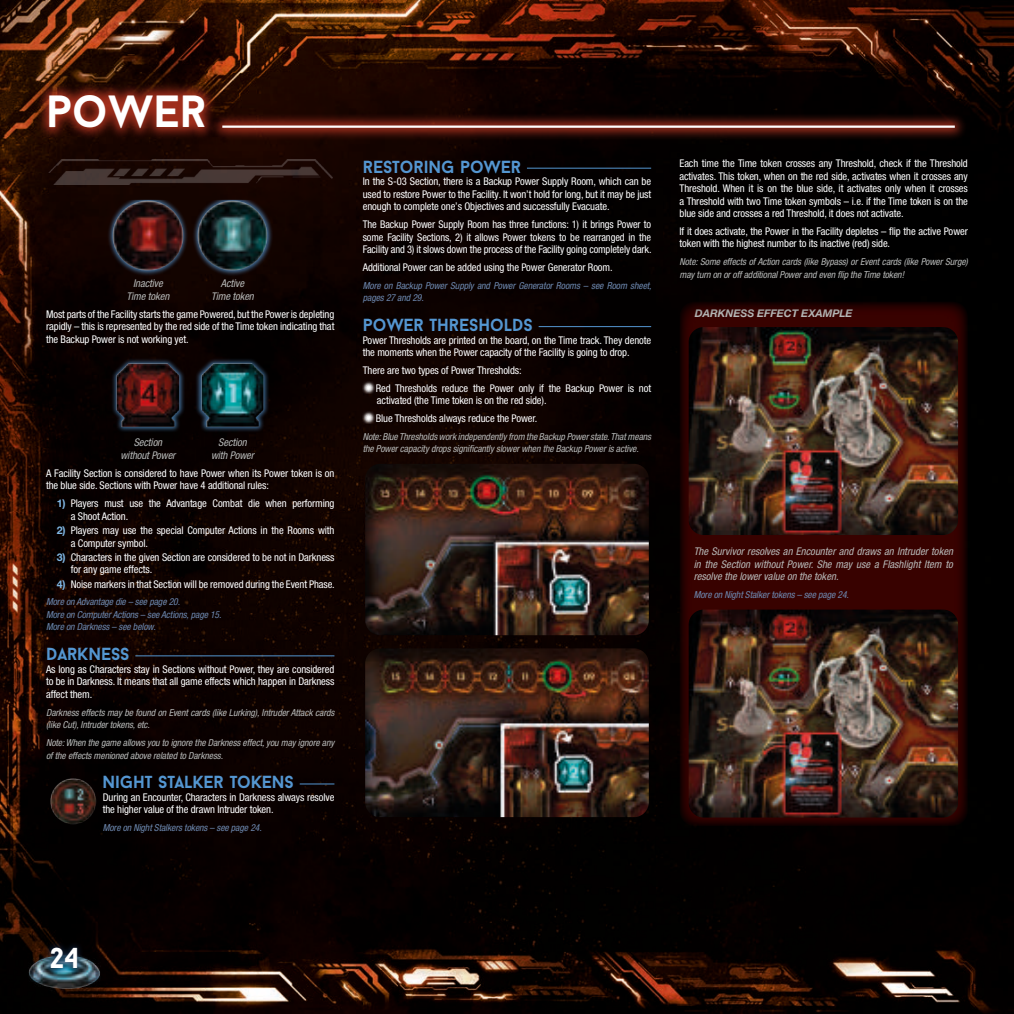
<style>
.page{position:relative;width:1014px;height:1014px;background:#fff}
.page>*{position:absolute;margin:0;border:0;box-sizing:border-box;transform-origin:0 0}
.t1{font:700 45px "Baron Neue";color:#fff}
.t2{font:700 28.75px "Baron Neue";color:#fff}
.t3{font:700 17.5px "Baron Neue";letter-spacing:-.01em;color:#5496d1}
.t4{font:condensed 10.62px/12.5px "Helvetica Neue LT Pro";letter-spacing:-.01em;color:#fff}
.t5{font:italic condensed 10.62px/12.5px "Helvetica Neue LT Pro";letter-spacing:-.01em;color:#b6b8b7;text-align:center}
.t6{font:italic 700 10.62px "Helvetica Neue LT Pro";color:#b6b8b7}
.t7{font:italic condensed 9.62px/12.5px "Helvetica Neue LT Pro";letter-spacing:-.01em;color:#b6b8b7}
.t8{font:italic condensed 9.62px/12.5px "Helvetica Neue LT Pro";letter-spacing:-.01em;color:#6c87ae}
.s1{font-weight:700;font-stretch:normal;color:#80b7e4}
</style>
<div class="page">
<img style="left:0;top:0;width:1013px;height:1013px">
<img style="left:28px;top:943px;width:72px;height:54px">
<div style="left:44px;top:940px;width:40px;height:35px;background:#112748;opacity:.75"></div>
<div style="left:36px;top:82px;width:931px;height:59px;background:#cf3d26;opacity:.75"></div>
<hr style="left:222px;top:125px;width:732px;height:3px;background:#fff">
<hr style="left:135px;top:655px;width:199px;height:1px;background:#5496d1">
<hr style="left:300px;top:783px;width:34px;height:1px;background:#5496d1">
<img style="left:48px;top:159px;width:284px;height:25px">
<div style="left:191px;top:200px;width:82px;height:77px;background:#5496d1;opacity:.75"></div>
<img style="left:196px;top:200px;width:73px;height:72px">
<div style="left:107px;top:200px;width:82px;height:77px;background:#5496d1;opacity:.75"></div>
<img style="left:112px;top:200px;width:72px;height:72px">
<div style="left:195px;top:357px;width:74px;height:75px;background:#030204"></div>
<img style="left:196px;top:359px;width:73px;height:72px">
<div style="left:111px;top:357px;width:74px;height:75px;background:#0a0303"></div>
<img style="left:113px;top:359px;width:71px;height:72px">
<img style="left:46px;top:774px;width:53px;height:53px">
<hr style="left:527px;top:168px;width:124px;height:1px;background:#5496d1">
<hr style="left:538px;top:326px;width:113px;height:1px;background:#5496d1">
<svg style="left:363px;top:381px;width:12px;height:12px"></svg>
<svg style="left:363px;top:412px;width:12px;height:12px"></svg>
<img style="left:365px;top:464px;width:283px;height:171px">
<img style="left:365px;top:648px;width:283px;height:169px">
<svg style="left:679px;top:301px;width:288px;height:525px;background:#2f0100"></svg>
<img style="left:688px;top:327px;width:270px;height:208px">
<img style="left:688px;top:609px;width:270px;height:208px">
<h1 class="t1" style="left:46px;top:83px;width:162px">POWER</h1>
<p class="t5" style="left:127px;top:277px;width:44px">Inactive<br>Time token</p>
<p class="t5" style="left:211px;top:277px;width:44px">Active<br>Time token</p>
<p class="t4" style="left:46px;top:307px;width:290px;text-align:justify">Most parts of the Facility starts the game Powered, but the Power is depleting rapidly – this is represented by the red side of the Time token indicating that the Backup Power is not working yet.</p>
<p class="t5" style="left:120px;top:436px;width:56px">Section without Power</p>
<p class="t5" style="left:211px;top:436px;width:44px">Section with Power</p>
<p class="t4" style="left:46px;top:467px;width:290px">A Facility Section is considered to have Power when its Power token is on the blue side. Sections with Power have 4 additional rules:</p>
<p class="t4" style="left:71px;top:497px;width:265px;text-indent:-14px"><span class="s1">1)</span> Players must use the Advantage Combat die when performing a Shoot Action.</p>
<p class="t4" style="left:71px;top:524px;width:265px;text-indent:-14px"><span class="s1">2)</span> Players may use the special Computer Actions in the Rooms with a Computer symbol.</p>
<p class="t4" style="left:71px;top:550px;width:265px;text-indent:-14px"><span class="s1">3)</span> Characters in the given Section are considered to be not in Darkness for any game effects.</p>
<p class="t4" style="left:57px;top:577px;width:279px"><span class="s1">4)</span> Noise markers in that Section will be removed during the Event Phase.</p>
<p class="t8" style="left:46px;top:595px;width:177px">More on Advantage die – see page 20.<br>More on Computer Actions – see Actions, page 15.<br>More on Darkness – see below.</p>
<h3 class="t3" style="left:46px;top:643px;width:85px">DARKNESS</h3>
<p class="t4" style="left:46px;top:662px;width:290px;text-align:justify">As long as Characters stay in Sections without Power, they are considered to be in Darkness. It means that all game effects which happen in Darkness affect them.</p>
<p class="t7" style="left:46px;top:706px;width:290px">Darkness effects may be found on Event cards (like Lurking), Intruder Attack cards (like Cut), Intruder tokens, etc.</p>
<p class="t7" style="left:46px;top:736px;width:290px">Note: When the game allows you to ignore the Darkness effect, you may ignore any of the effects menioned above related to Darkness.</p>
<h3 class="t3" style="left:102px;top:771px;width:193px">NIGHT STALKER TOKENS</h3>
<p class="t4" style="left:103px;top:790px;width:233px">During an Encounter, Characters in Darkness always resolve the higher value of the drawn Intruder token.</p>
<p class="t8" style="left:103px;top:821px;width:160px">More on Night Stalkers tokens – see page 24.</p>
<h3 class="t3" style="left:363px;top:155px;width:160px">RESTORING POWER</h3>
<p class="t4" style="left:363px;top:175px;width:290px;text-align:justify">In the S-03 Section, there is a Backup Power Supply Room, which can be used to restore Power to the Facility. It won’t hold for long, but it may be just enough to complete one’s Objectives and successfully Evacuate.</p>
<p class="t4" style="left:363px;top:218px;width:290px;text-align:justify">The Backup Power Supply Room has three functions: 1) it brings Power to some Facility Sections, 2) it allows Power tokens to be rearranged in the Facility and 3) it slows down the process of the Facility going completely dark.</p>
<p class="t4" style="left:363px;top:261px;width:251px">Additional Power can be added using the Power Generator Room.</p>
<p class="t8" style="left:363px;top:279px;width:290px">More on Backup Power Supply and Power Generator Rooms – see Room sheet, pages 27 and 29.</p>
<h3 class="t3" style="left:363px;top:314px;width:172px">POWER THRESHOLDS</h3>
<p class="t4" style="left:363px;top:333px;width:290px">Power Thresholds are printed on the board, on the Time track. They denote the moments when the Power capacity of the Facility is going to drop.</p>
<p class="t4" style="left:376px;top:361px;width:277px;line-height:17.9px;text-indent:-13px">There are two types of Power Thresholds:<br>Red Thresholds reduce the Power only if the Backup Power is not</p>
<p class="t4" style="left:376px;top:391px;width:172px;line-height:17.9px">activated (the Time token is on the red side).<br>Blue Thresholds always reduce the Power.</p>
<p class="t7" style="left:363px;top:430px;width:290px">Note: Blue Thresholds work independently from the Backup Power state. That means the Power capacity drops significantly slower when the Backup Power is active.</p>
<p class="t4" style="left:679px;top:157px;width:290px;text-align:justify">Each time the Time token crosses any Threshold, check if the Threshold activates. This token, when on the red side, activates when it crosses any Threshold. When it is on the blue side, it activates only when it crosses a Threshold with two Time token symbols – i.e. if the Time token is on the blue side and crosses a red Threshold, it does not activate.</p>
<p class="t4" style="left:679px;top:225px;width:290px">If it does activate, the Power in the Facility depletes – flip the active Power token with the highest number to its inactive (red) side.</p>
<p class="t7" style="left:679px;top:255px;width:290px">Note: Some effects of Action cards (like Bypass) or Event cards (like Power Surge) may turn on or off additional Power and even flip the Time token!</p>
<p class="t6" style="left:695px;top:307px;width:159px">DARKNESS EFFECT EXAMPLE</p>
<p class="t5" style="left:693px;top:544px;width:261px;text-align:justify">The Survivor resolves an Encounter and draws an Intruder token in the Section without Power. She may use a Flashlight Item to resolve the lower value on the token.</p>
<p class="t8" style="left:693px;top:588px;width:157px">More on Night Stalker tokens – see page 24.</p>
<h2 class="t2" style="left:50px;top:939px;width:30px">24</h2>
</div>
